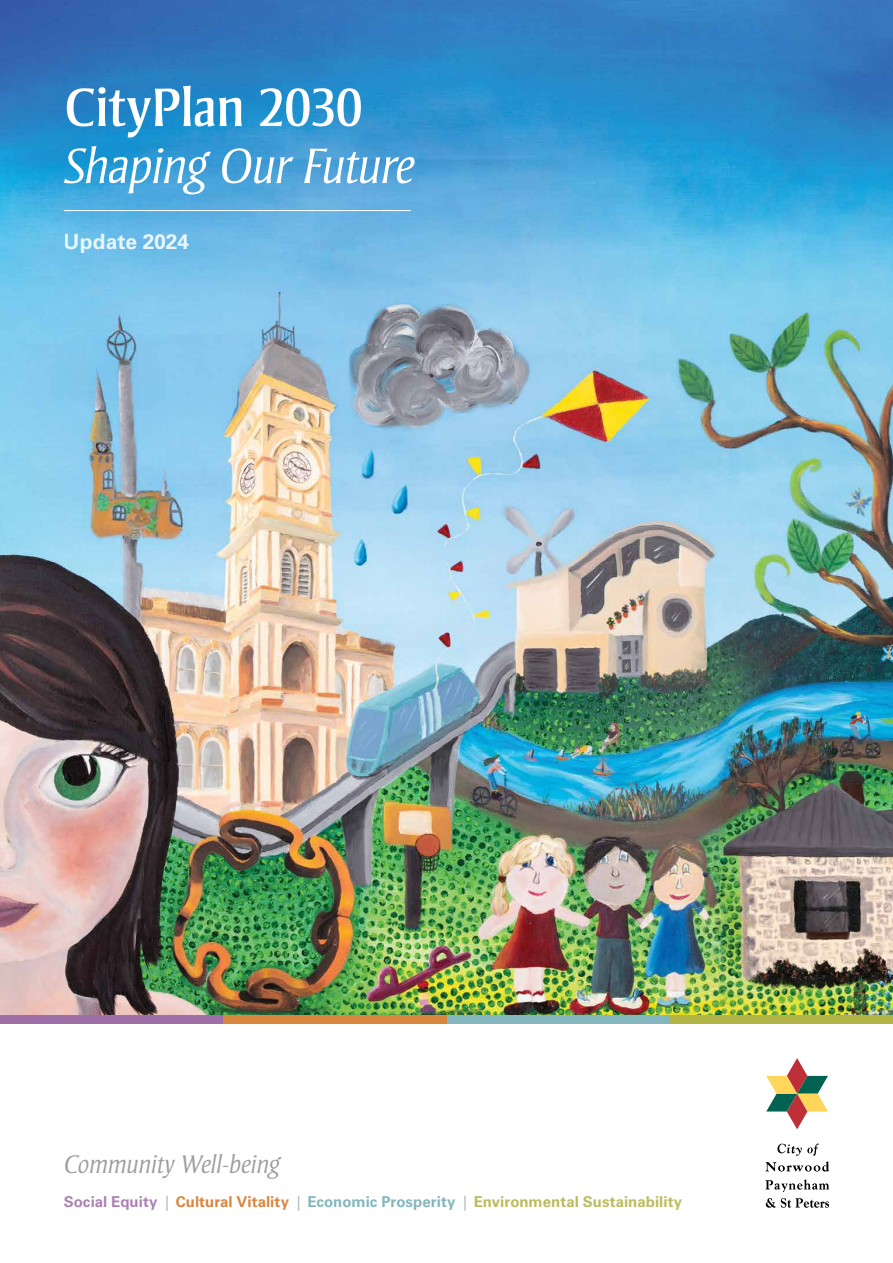
<style>
.page{position:relative;width:893px;height:1263px;background:#fff}
.page>*{position:absolute;margin:0;border:0;box-sizing:border-box;transform-origin:0 0}
.t1{font:55.5px "Strayhorn MT Pro";letter-spacing:-.015em;color:#fff}
.t2{font:italic 300 51px "Strayhorn MT Pro";letter-spacing:-.025em;color:#fff}
.t3{font:italic 300 26.1px "Strayhorn MT Pro";letter-spacing:-.015em;color:#9d9fa2}
.t4{font:700 21px "Univers LT Pro 65";letter-spacing:-.005em;color:#fff}
.t5{font:700 15px "Univers LT Pro 65";letter-spacing:.005em;color:#b9bd5d}
.s1{color:#ab82b2}
.s2{font-family:"Univers LT Pro 45";font-weight:300;color:#9d9fa2}
.s3{color:#d9863f}
.s4{color:#83b7bd}
</style>
<div class="page">
<img style="left:0;top:0;width:893px;height:1015px">
<svg style="left:766px;top:1058px;width:62px;height:71px"></svg>
<svg style="left:766px;top:1198px;width:63px;height:10px"></svg>
<svg style="left:765px;top:1179px;width:64px;height:13px"></svg>
<svg style="left:765px;top:1143px;width:64px;height:28px"></svg>
<div style="left:446px;top:1015px;width:224px;height:8px;background:#83b7bd"></div>
<div style="left:670px;top:1015px;width:223px;height:8px;background:#b0b546"></div>
<div style="left:0;top:1015px;width:223px;height:8px;background:#9f6fa7"></div>
<div style="left:223px;top:1015px;width:223px;height:8px;background:#d9863f"></div>
<hr style="left:64px;top:210px;width:347px;height:1px;background:#fff">
<h1 class="t1" style="left:64px;top:74px;width:300px">CityPlan 2030</h1>
<h2 class="t2" style="left:64px;top:135px;width:352px">Shaping Our Future</h2>
<h3 class="t4" style="left:64px;top:227px;width:127px">Update 2024</h3>
<h3 class="t3" style="left:64px;top:1148px;width:218px">Community Well-being</h3>
<p class="t5" style="left:64px;top:1191px;width:620px"><span class="s1">Social Equity</span> <span class="s2">|</span> <span class="s3">Cultural Vitality</span> <span class="s2">|</span> <span class="s4">Economic Prosperity</span> <span class="s2">|</span> Environmental Sustainability</p>
</div>
